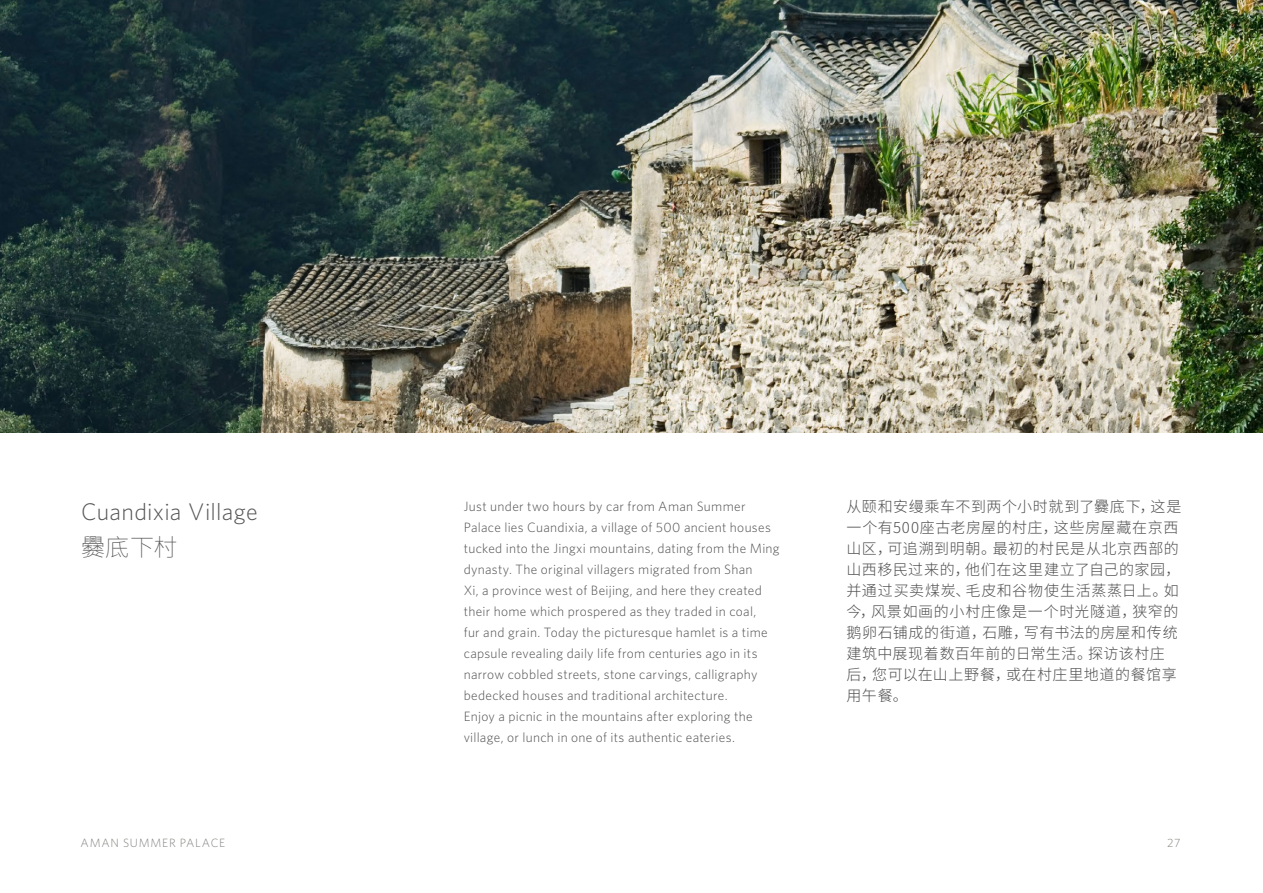
<style>
.page{position:relative;width:1263px;height:893px;background:#fff}
.page>*{position:absolute;margin:0;border:0;box-sizing:border-box;transform-origin:0 0}
.t1{font:300 24px "Whitney";letter-spacing:.01em;color:#545554}
.t2{font:100 24px "Noto Sans SC";color:#545554}
.t3{font:300 15px/21px "Noto Sans SC";letter-spacing:.04em;color:#4d4e4d}
.t4{font:300 13.5px/21px "Whitney";letter-spacing:.02em;color:#4d4e4d}
.t5{font:300 12px "Whitney";letter-spacing:.06em;color:#82837e}
</style>
<div class="page">
<img style="left:0;top:0;width:1263px;height:433px">
<h1 class="t1" style="left:81px;top:495px;width:178px">Cuandixia Village</h1>
<h1 class="t2" style="left:81px;top:533px;width:98px">爨底下村</h1>
<p class="t4" style="left:464px;top:496px;width:317px">Just under two hours by car from Aman Summer Palace lies Cuandixia, a village of 500 ancient houses tucked into the Jingxi mountains, dating from the Ming dynasty. The original villagers migrated from Shan<br>Xi, a province west of Beijing, and here they created their home which prospered as they traded in coal,<br>fur and grain. Today the picturesque hamlet is a time capsule revealing daily life from centuries ago in its narrow cobbled streets, stone carvings, calligraphy bedecked houses and traditional architecture.<br>Enjoy a picnic in the mountains after exploring the village, or lunch in one of its authentic eateries.</p>
<p class="t3" style="left:846px;top:497px;width:336px">从颐和安缦乘车不到两个小时就到了爨底下，这是一个有500座古老房屋的村庄，这些房屋藏在京西山区，可追溯到明朝。最初的村民是从北京西部的山西移民过来的，他们在这里建立了自己的家园，并通过买卖煤炭、毛皮和谷物使生活蒸蒸日上。如今，风景如画的小村庄像是一个时光隧道，狭窄的鹅卵石铺成的街道，石雕，写有书法的房屋和传统建筑中展现着数百年前的日常生活。探访该村庄后，您可以在山上野餐，或在村庄里地道的餐馆享用午餐。</p>
<p class="t5" style="left:81px;top:835px;width:146px">AMAN SUMMER PALACE</p>
<p class="t5" style="left:1167px;top:835px;width:15px">27</p>
</div>
